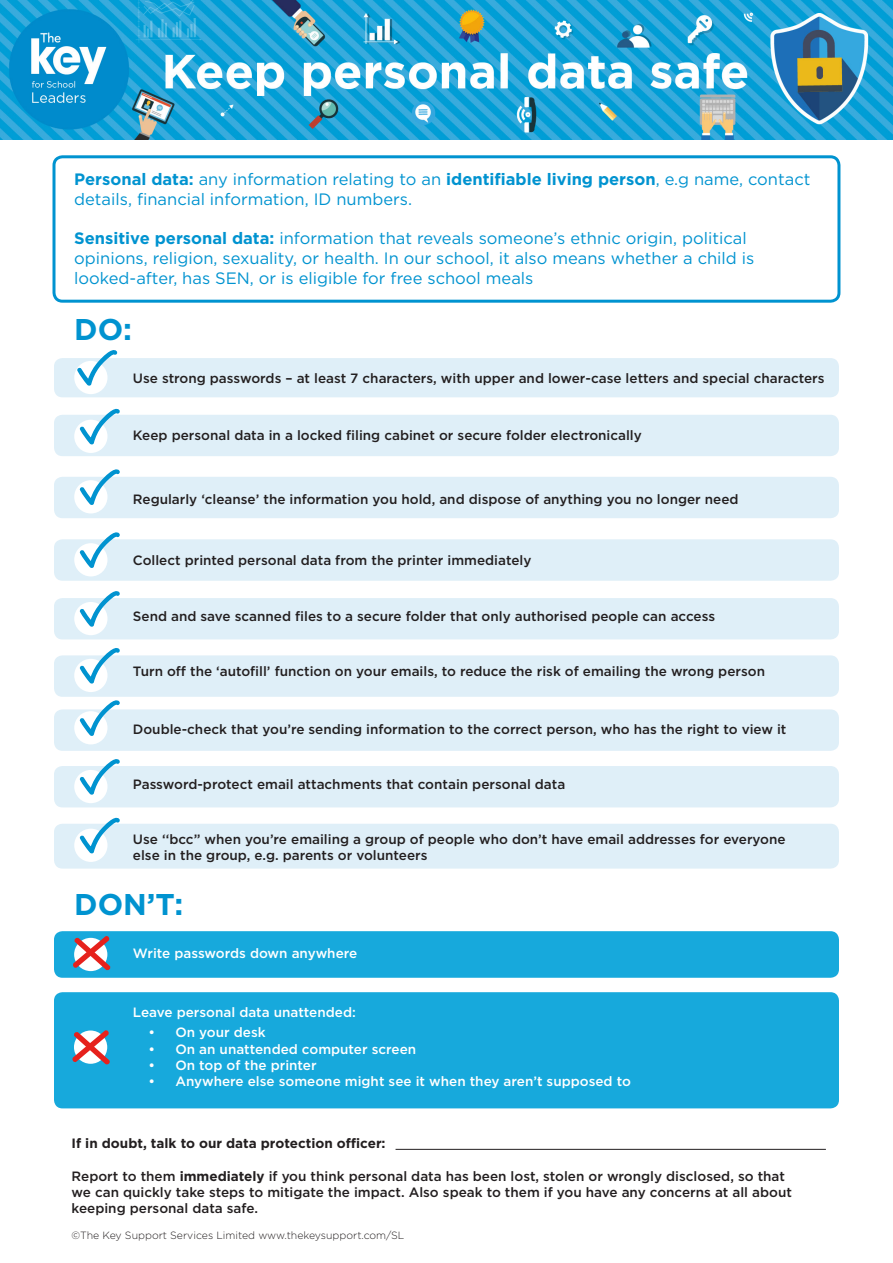
<style>
.page{position:relative;width:893px;height:1263px;background:#fff}
.page>*{position:absolute;margin:0;border:0;box-sizing:border-box;transform-origin:0 0}
.t1{font:700 30px "Gotham";color:#0093d0}
.t2{font:16.5px/19.8px "Gotham";color:#0093d0}
.t3{font:500 13.5px/16.2px "Gotham";color:#231f20}
.t4{font:500 13.5px "Gotham";color:#fff}
.t5{font:700 13.5px "Gotham";color:#231f20}
.t6{font:300 10.5px "Gotham";color:#231f20}
.s1{font-weight:700}
</style>
<div class="page">
<div style="left:53px;top:155px;width:787px;height:148px;border:3px solid #0093d0;border-radius:9px"></div>
<div style="left:54px;top:931px;width:785px;height:47px;background:#17a9dc;border-radius:9px"></div>
<div style="left:54px;top:992px;width:785px;height:116px;background:#17a9dc;border-radius:9px"></div>
<div style="left:54px;top:358px;width:785px;height:39px;background:#dfeff8;border-radius:9px"></div>
<div style="left:54px;top:415px;width:785px;height:41px;background:#dfeff8;border-radius:9px"></div>
<div style="left:54px;top:539px;width:785px;height:42px;background:#dfeff8;border-radius:9px"></div>
<div style="left:54px;top:709px;width:785px;height:42px;background:#dfeff8;border-radius:9px"></div>
<div style="left:54px;top:477px;width:785px;height:41px;background:#dfeff8;border-radius:9px"></div>
<div style="left:54px;top:655px;width:785px;height:42px;background:#dfeff8;border-radius:9px"></div>
<div style="left:54px;top:598px;width:785px;height:41px;background:#dfeff8;border-radius:9px"></div>
<div style="left:54px;top:766px;width:785px;height:41px;background:#dfeff8;border-radius:9px"></div>
<div style="left:54px;top:824px;width:785px;height:44px;background:#dfeff8;border-radius:9px"></div>
<div style="left:74px;top:361px;width:33px;height:33px;background:#fff;border-radius:50%"></div>
<div style="left:74px;top:420px;width:33px;height:33px;background:#fff;border-radius:50%"></div>
<div style="left:74px;top:543px;width:33px;height:33px;background:#fff;border-radius:50%"></div>
<div style="left:74px;top:711px;width:33px;height:33px;background:#fff;border-radius:50%"></div>
<div style="left:74px;top:480px;width:33px;height:33px;background:#fff;border-radius:50%"></div>
<div style="left:74px;top:659px;width:33px;height:33px;background:#fff;border-radius:50%"></div>
<div style="left:74px;top:602px;width:33px;height:33px;background:#fff;border-radius:50%"></div>
<div style="left:74px;top:770px;width:33px;height:33px;background:#fff;border-radius:50%"></div>
<div style="left:74px;top:829px;width:33px;height:33px;background:#fff;border-radius:50%"></div>
<svg style="left:77px;top:350px;width:41px;height:37px"></svg>
<svg style="left:80px;top:408px;width:40px;height:38px"></svg>
<svg style="left:80px;top:532px;width:40px;height:37px"></svg>
<svg style="left:80px;top:700px;width:41px;height:37px"></svg>
<svg style="left:80px;top:469px;width:40px;height:38px"></svg>
<svg style="left:80px;top:648px;width:41px;height:37px"></svg>
<svg style="left:80px;top:591px;width:40px;height:37px"></svg>
<svg style="left:80px;top:759px;width:40px;height:37px"></svg>
<svg style="left:80px;top:817px;width:40px;height:38px"></svg>
<svg style="left:73px;top:936px;width:38px;height:36px"></svg>
<svg style="left:72px;top:1030px;width:38px;height:35px"></svg>
<img style="left:0;top:0;width:893px;height:140px">
<hr style="left:396px;top:1149px;width:430px;height:1px;background:#231f20">
<p class="t2" style="left:74px;top:169px;width:738px"><span class="s1">Personal data:</span> any information relating to an <span class="s1">identifiable living person</span>, e.g name, contact details, financial information, ID numbers.</p>
<p class="t2" style="left:74px;top:228px;width:682px"><span class="s1">Sensitive personal data:</span> information that reveals someone’s ethnic origin, political opinions, religion, sexuality, or health. In our school, it also means whether a child is looked-after, has SEN, or is eligible for free school meals</p>
<p class="t1" style="left:74px;top:309px;width:59px">DO:</p>
<p class="t3" style="left:133px;top:370px;width:693px">Use strong passwords – at least 7 characters, with upper and lower-case letters and special characters</p>
<p class="t3" style="left:133px;top:427px;width:510px">Keep personal data in a locked filing cabinet or secure folder electronically</p>
<p class="t3" style="left:133px;top:491px;width:607px">Regularly ‘cleanse’ the information you hold, and dispose of anything you no longer need</p>
<p class="t3" style="left:133px;top:552px;width:400px">Collect printed personal data from the printer immediately</p>
<p class="t3" style="left:133px;top:608px;width:584px">Send and save scanned files to a secure folder that only authorised people can access</p>
<p class="t3" style="left:133px;top:662px;width:634px">Turn off the ‘autofill’ function on your emails, to reduce the risk of emailing the wrong person</p>
<p class="t3" style="left:133px;top:721px;width:655px">Double-check that you’re sending information to the correct person, who has the right to view it</p>
<p class="t3" style="left:133px;top:776px;width:434px">Password-protect email attachments that contain personal data</p>
<p class="t3" style="left:133px;top:831px;width:654px">Use ‘‘bcc” when you’re emailing a group of people who don’t have email addresses for everyone else in the group, e.g. parents or volunteers</p>
<p class="t1" style="left:74px;top:884px;width:111px">DON’T:</p>
<p class="t4" style="left:133px;top:944px;width:226px">Write passwords down anywhere</p>
<p class="t4" style="left:133px;top:1003px;width:224px">Leave personal data unattended:</p>
<p class="t4" style="left:148px;top:1024px;width:119px">• On your desk</p>
<p class="t4" style="left:148px;top:1040px;width:269px">• On an unattended computer screen</p>
<p class="t4" style="left:148px;top:1056px;width:170px">• On top of the printer</p>
<p class="t4" style="left:148px;top:1072px;width:484px">• Anywhere else someone might see it when they aren’t supposed to</p>
<p class="t5" style="left:72px;top:1134px;width:316px">If in doubt, talk to our data protection officer:</p>
<p class="t3" style="left:72px;top:1168px;width:722px">Report to them <span class="s1">immediately</span> if you think personal data has been lost, stolen or wrongly disclosed, so that we can quickly take steps to mitigate the impact. Also speak to them if you have any concerns at all about keeping personal data safe.</p>
<p class="t6" style="left:72px;top:1229px;width:334px">©The Key Support Services Limited www.thekeysupport.com/SL</p>
</div>
